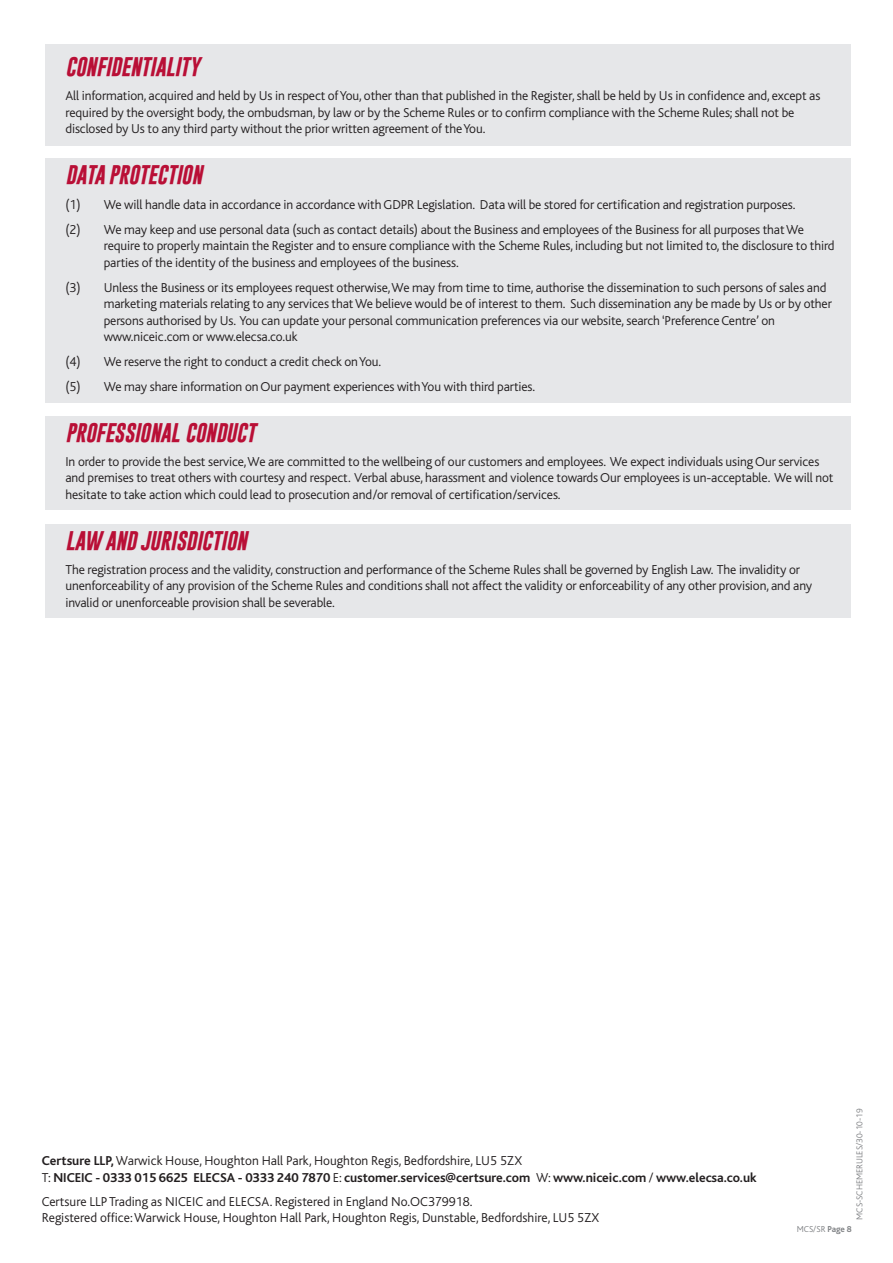
<style>
.page{position:relative;width:893px;height:1263px;background:#fff}
.page>*{position:absolute;margin:0;border:0;box-sizing:border-box;transform-origin:0 0}
.t1{font:italic 700 19.5px "Gobold";letter-spacing:-.01em;color:#b90f36}
.t2{font:300 13.5px/16.5px "Bliss";letter-spacing:-.01em;color:#231f20}
.t3{font:700 13.5px/16.5px "Bliss";letter-spacing:-.005em;color:#231f20}
.t4{font:300 9px "Bliss";color:#808285}
.s1{font-weight:300}
.s2{font-weight:700}
</style>
<div class="page">
<div style="left:45px;top:45px;width:805px;height:101px;background:#e6e7e9"></div>
<div style="left:45px;top:417px;width:805px;height:93px;background:#e6e7e9"></div>
<div style="left:45px;top:158px;width:805px;height:244px;background:#e6e7e9"></div>
<div style="left:45px;top:524px;width:805px;height:94px;background:#e6e7e9"></div>
<h1 class="t1" style="left:65px;top:58px;width:136px">CONFIDENTIALITY</h1>
<p class="t2" style="left:65px;top:89px;width:756px">All information, acquired and held by Us in respect of You, other than that published in the Register, shall be held by Us in confidence and, except as required by the oversight body, the ombudsman, by law or by the Scheme Rules or to confirm compliance with the Scheme Rules; shall not be disclosed by Us to any third party without the prior written agreement of the You.</p>
<h1 class="t1" style="left:65px;top:166px;width:138px">DATA PROTECTION</h1>
<p class="t2" style="left:65px;top:194px;width:740px;line-height:24.8px">(1) We will handle data in accordance in accordance with GDPR Legislation. Data will be stored for certification and registration purposes. (2) We may keep and use personal data (such as contact details) about the Business and employees of the Business for all purposes that We</p>
<p class="t2" style="left:104px;top:239px;width:732px">require to properly maintain the Register and to ensure compliance with the Scheme Rules, including but not limited to, the disclosure to third parties of the identity of the business and employees of the business.</p>
<p class="t2" style="left:104px;top:280px;width:730px;text-indent:-38px">(3) Unless the Business or its employees request otherwise, We may from time to time, authorise the dissemination to such persons of sales and marketing materials relating to any services that We believe would be of interest to them. Such dissemination any be made by Us or by other persons authorised by Us. You can update your personal communication preferences via our website, search ‘Preference Centre’ on www.niceic.com or www.elecsa.co.uk</p>
<p class="t2" style="left:65px;top:350px;width:471px;line-height:24.8px">(4) We reserve the right to conduct a credit check on You.<br>(5) We may share information on Our payment experiences with You with third parties.</p>
<h1 class="t1" style="left:65px;top:423px;width:191px">PROFESSIONAL CONDUCT</h1>
<p class="t2" style="left:65px;top:454px;width:770px">In order to provide the best service, We are committed to the wellbeing of our customers and employees. We expect individuals using Our services and premises to treat others with courtesy and respect. Verbal abuse, harassment and violence towards Our employees is un-acceptable. We will not hesitate to take action which could lead to prosecution and/or removal of certification/services.</p>
<h1 class="t1" style="left:65px;top:531px;width:183px">LAW AND JURISDICTION</h1>
<p class="t2" style="left:65px;top:562px;width:748px">The registration process and the validity, construction and performance of the Scheme Rules shall be governed by English Law. The invalidity or unenforceability of any provision of the Scheme Rules and conditions shall not affect the validity or enforceability of any other provision, and any invalid or unenforceable provision shall be severable.</p>
<p class="t3" style="left:42px;top:1154px;width:716px">Certsure LLP,<span class="s1">Warwick House, Houghton Hall Park, Houghton Regis, Bedfordshire, LU5 5ZX<br>T:</span> NICEIC - 0333 015 6625 ELECSA - 0333 240 7870 <span class="s1">E:</span> customer.services@certsure.com <span class="s1">W:</span> www.niceic.com <span class="s1">/</span> www.elecsa.co.uk</p>
<p class="t2" style="left:42px;top:1194px;width:559px">Certsure LLP Trading as NICEIC and ELECSA. Registered in England No.OC379918.<br>Registered office: Warwick House, Houghton Hall Park, Houghton Regis, Dunstable, Bedfordshire, LU5 5ZX</p>
<p class="t4" style="left:856px;top:1220px;width:113px;rotate:-90deg">MCS-SCHEMERULES/30-10-19</p>
<p class="t4" style="left:797px;top:1225px;width:57px">MCS/SR <span class="s2">Page 8</span></p>
</div>
